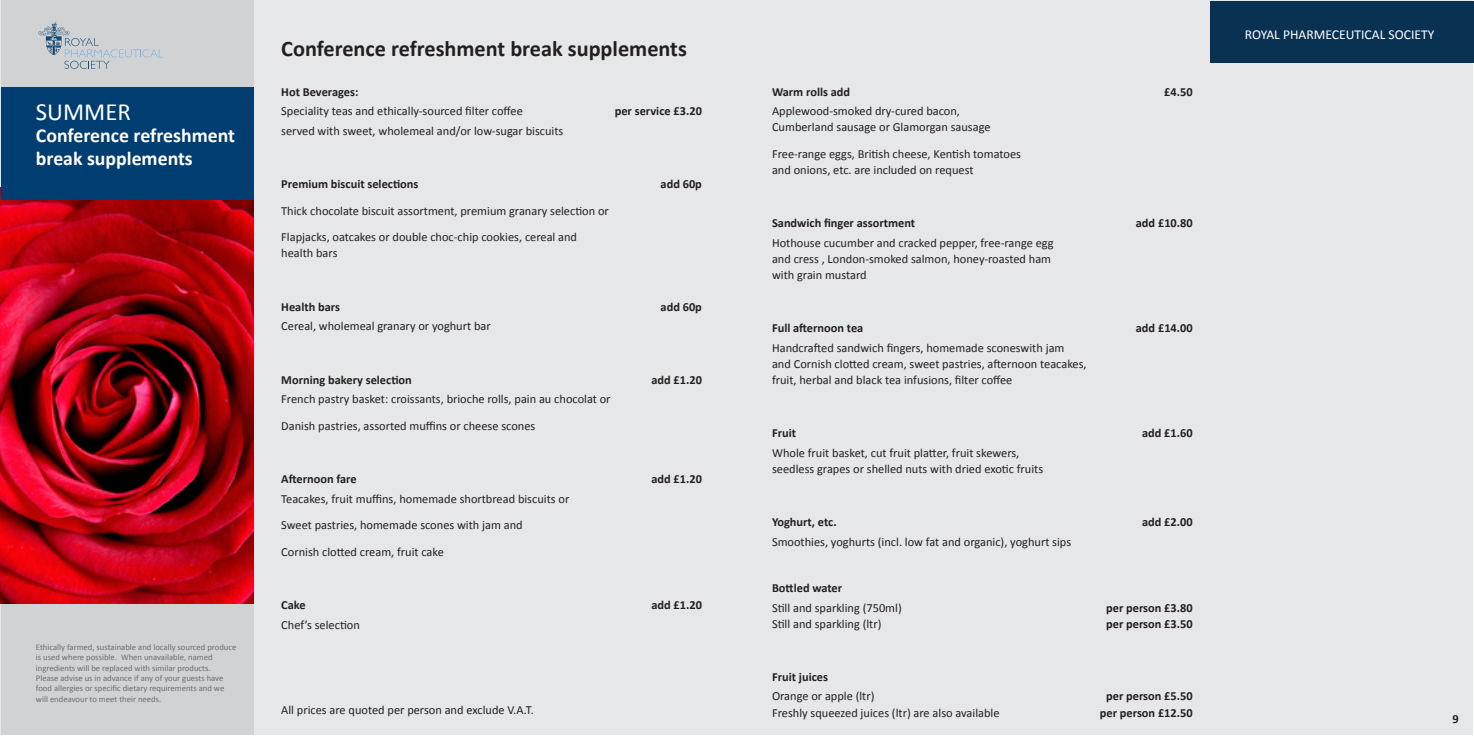
<style>
.page{position:relative;width:1474px;height:736px;background:#fff}
.page>*{position:absolute;margin:0;border:0;box-sizing:border-box;transform-origin:0 0}
.t1{font:24.68px "Calibri";color:#fff}
.t2{font:700 22.22px "Calibri";color:#231f20}
.t3{font:700 19.78px/22.2px "Calibri";color:#fff}
.t4{font:13.65px "Calibri";color:#fff}
.t5{font:12.42px/16.1px "Calibri";color:#231f20}
.t6{font:700 12.42px "Calibri";color:#231f20}
.t7{font:8.58px/10.3px "Calibri";color:#6c6d70}
</style>
<div class="page">
<div style="left:1px;top:1px;width:1471px;height:733px;background:#e6e7e9"></div>
<div style="left:1px;top:1px;width:252px;height:733px;background:#d1d2d4"></div>
<img style="left:1px;top:199px;width:252px;height:403px">
<div style="left:1px;top:87px;width:252px;height:112px;background:#003d71"></div>
<svg style="left:39px;top:22px;width:124px;height:46px"></svg>
<div style="left:1209px;top:1px;width:263px;height:61px;background:#093152"></div>
<h1 class="t1" style="left:36px;top:96px;width:96px">SUMMER</h1>
<h3 class="t3" style="left:36px;top:123px;width:201px">Conference refreshment break supplements</h3>
<p class="t7" style="left:36px;top:641px;width:202px">Ethically farmed, sustainable and locally sourced produce is used where possible. When unavailable, named ingredients will be replaced with similar products.<br>Please advise us in advance if any of your guests have food allergies or specific dietary requirements and we will endeavour to meet their needs.</p>
<h2 class="t2" style="left:281px;top:35px;width:407px">Conference refreshment break supplements</h2>
<p class="t6" style="left:281px;top:84px;width:79px">Hot Beverages:</p>
<p class="t5" style="left:281px;top:102px;width:243px">Speciality teas and ethically-sourced filter coffee</p>
<p class="t6" style="left:614px;top:103px;width:89px">per service £3.20</p>
<p class="t5" style="left:281px;top:122px;width:283px">served with sweet, wholemeal and/or low-sugar biscuits</p>
<p class="t6" style="left:281px;top:176px;width:139px">Premium biscuit selections</p>
<p class="t6" style="left:660px;top:176px;width:43px">add 60p</p>
<p class="t5" style="left:281px;top:197px;width:329px;line-height:26.6px">Thick chocolate biscuit assortment, premium granary selection or<br>Flapjacks, oatcakes or double choc-chip cookies, cereal and</p>
<p class="t5" style="left:281px;top:244px;width:58px">health bars</p>
<p class="t6" style="left:281px;top:299px;width:60px">Health bars</p>
<p class="t6" style="left:660px;top:299px;width:43px">add 60p</p>
<p class="t5" style="left:281px;top:317px;width:211px">Cereal, wholemeal granary or yoghurt bar</p>
<p class="t6" style="left:281px;top:371px;width:132px">Morning bakery selection</p>
<p class="t6" style="left:651px;top:371px;width:52px">add £1.20</p>
<p class="t5" style="left:281px;top:385px;width:331px;line-height:26.6px">French pastry basket: croissants, brioche rolls, pain au chocolat or<br>Danish pastries, assorted muffins or cheese scones</p>
<p class="t6" style="left:281px;top:471px;width:77px">Afternoon fare</p>
<p class="t6" style="left:651px;top:471px;width:52px">add £1.20</p>
<p class="t5" style="left:281px;top:484px;width:289px;line-height:26.6px">Teacakes, fruit muffins, homemade shortbread biscuits or<br>Sweet pastries, homemade scones with jam and<br>Cornish clotted cream, fruit cake</p>
<p class="t6" style="left:281px;top:596px;width:26px">Cake</p>
<p class="t6" style="left:651px;top:596px;width:52px">add £1.20</p>
<p class="t5" style="left:281px;top:615px;width:80px">Chef’s selection</p>
<p class="t6" style="left:772px;top:84px;width:80px">Warm rolls add</p>
<p class="t6" style="left:1164px;top:84px;width:30px">£4.50</p>
<p class="t5" style="left:772px;top:102px;width:220px">Applewood-smoked dry-cured bacon,<br>Cumberland sausage or Glamorgan sausage</p>
<p class="t5" style="left:772px;top:145px;width:250px">Free-range eggs, British cheese, Kentish tomatoes and onions, etc. are included on request</p>
<p class="t6" style="left:772px;top:215px;width:145px">Sandwich finger assortment</p>
<p class="t6" style="left:1135px;top:215px;width:58px">add £10.80</p>
<p class="t5" style="left:772px;top:234px;width:283px">Hothouse cucumber and cracked pepper, free-range egg and cress , London-smoked salmon, honey-roasted ham with grain mustard</p>
<p class="t6" style="left:772px;top:320px;width:93px">Full afternoon tea</p>
<p class="t6" style="left:1135px;top:320px;width:58px">add £14.00</p>
<p class="t5" style="left:772px;top:339px;width:316px">Handcrafted sandwich fingers, homemade sconeswith jam<br>and Cornish clotted cream, sweet pastries, afternoon teacakes, fruit, herbal and black tea infusions, filter coffee</p>
<p class="t6" style="left:772px;top:425px;width:26px">Fruit</p>
<p class="t6" style="left:1142px;top:425px;width:52px">add £1.60</p>
<p class="t5" style="left:772px;top:444px;width:273px">Whole fruit basket, cut fruit platter, fruit skewers, seedless grapes or shelled nuts with dried exotic fruits</p>
<p class="t6" style="left:772px;top:514px;width:66px">Yoghurt, etc.</p>
<p class="t6" style="left:1142px;top:514px;width:52px">add £2.00</p>
<p class="t5" style="left:772px;top:532px;width:301px">Smoothies, yoghurts (incl. low fat and organic), yoghurt sips</p>
<p class="t6" style="left:772px;top:579px;width:72px">Bottled water</p>
<p class="t5" style="left:772px;top:598px;width:131px">Still and sparkling (750ml)</p>
<p class="t6" style="left:1106px;top:599px;width:88px">per person £3.80</p>
<p class="t5" style="left:772px;top:614px;width:111px">Still and sparkling (ltr)</p>
<p class="t6" style="left:1106px;top:615px;width:88px">per person £3.50</p>
<p class="t6" style="left:772px;top:668px;width:57px">Fruit juices</p>
<p class="t5" style="left:772px;top:687px;width:104px">Orange or apple (ltr)</p>
<p class="t6" style="left:1106px;top:688px;width:88px">per person £5.50</p>
<p class="t5" style="left:281px;top:700px;width:254px">All prices are quoted per person and exclude V.A.T.</p>
<p class="t5" style="left:772px;top:703px;width:229px">Freshly squeezed juices (ltr) are also available</p>
<p class="t6" style="left:1099px;top:704px;width:94px">per person £12.50</p>
<p class="t4" style="left:1244px;top:26px;width:191px">ROYAL PHARMECEUTICAL SOCIETY</p>
<p class="t6" style="left:1452px;top:711px;width:8px">9</p>
</div>
